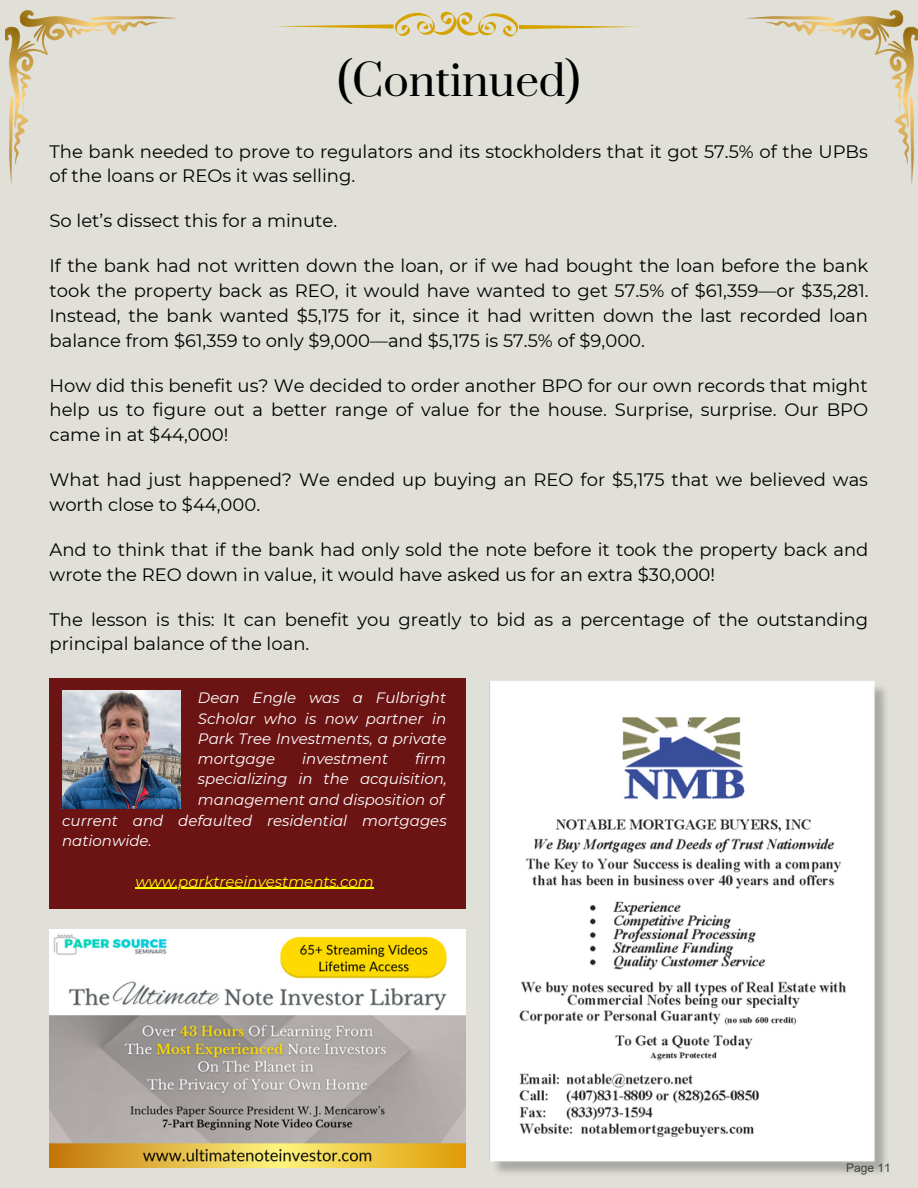
<style>
.page{position:relative;width:918px;height:1188px;background:#e0dfd8}
.page>*{position:absolute;margin:0;border:0;box-sizing:border-box;transform-origin:0 0}
.t1{font:42px "Prata";color:#000}
.t2{font:18px/24.8px "Montserrat";color:#000}
.t3{font:italic 15px/20.2px "Montserrat";color:#fff;text-align:justify}
.t4{font:italic 15px "Montserrat";color:#ff0}
.t5{font:12px "Arial";color:#404040}
</style>
<div class="page">
<svg style="left:275px;top:11px;width:363px;height:26px"></svg>
<img style="left:745px;top:11px;width:172px;height:173px">
<img style="left:6px;top:11px;width:172px;height:173px">
<img style="left:489px;top:681px;width:397px;height:492px">
<div style="left:50px;top:678px;width:416px;height:230px;background:#6c1414"></div>
<img style="left:62px;top:690px;width:118px;height:118px">
<hr style="left:135px;top:888px;width:239px;height:1px;background:#ff0">
<img style="left:50px;top:930px;width:416px;height:237px">
<p class="t1" style="left:338px;top:54px;width:244px">(Continued)</p>
<p class="t2" style="left:50px;top:139px;width:820px">The bank needed to prove to regulators and its stockholders that it got 57.5% of the UPBs of the loans or REOs it was selling.</p>
<p class="t2" style="left:50px;top:209px;width:289px">So let’s dissect this for a minute.</p>
<p class="t2" style="left:50px;top:254px;width:821px;text-align:justify">If the bank had not written down the loan, or if we had bought the loan before the bank took the property back as REO, it would have wanted to get 57.5% of $61,359—or $35,281.<br>Instead, the bank wanted $5,175 for it, since it had written down the last recorded loan balance from $61,359 to only $9,000—and $5,175 is 57.5% of $9,000.</p>
<p class="t2" style="left:50px;top:373px;width:820px;text-align:justify">How did this benefit us? We decided to order another BPO for our own records that might help us to figure out a better range of value for the house. Surprise, surprise. Our BPO came in at $44,000!</p>
<p class="t2" style="left:50px;top:467px;width:820px">What had just happened? We ended up buying an REO for $5,175 that we believed was worth close to $44,000.</p>
<p class="t2" style="left:50px;top:537px;width:820px">And to think that if the bank had only sold the note before it took the property back and wrote the REO down in value, it would have asked us for an extra $30,000!</p>
<p class="t2" style="left:50px;top:607px;width:820px">The lesson is this: It can benefit you greatly to bid as a percentage of the outstanding principal balance of the loan.</p>
<p class="t3" style="left:198px;top:688px;width:250px">Dean Engle was a Fulbright Scholar who is now partner in Park Tree Investments, a private mortgage</p>
<p class="t3" style="left:198px;top:749px;width:251px;text-indent:217px">firm specializing in the acquisition, management and disposition of</p>
<p class="t3" style="left:62px;top:811px;width:386px">current and defaulted residential mortgages nationwide.</p>
<p class="t4" style="left:135px;top:872px;width:240px">www.parktreeinvestments.com</p>
<p class="t3" style="left:302px;top:749px;width:88px">investment</p>
<p class="t5" style="left:846px;top:1159px;width:46px">Page 11</p>
</div>
